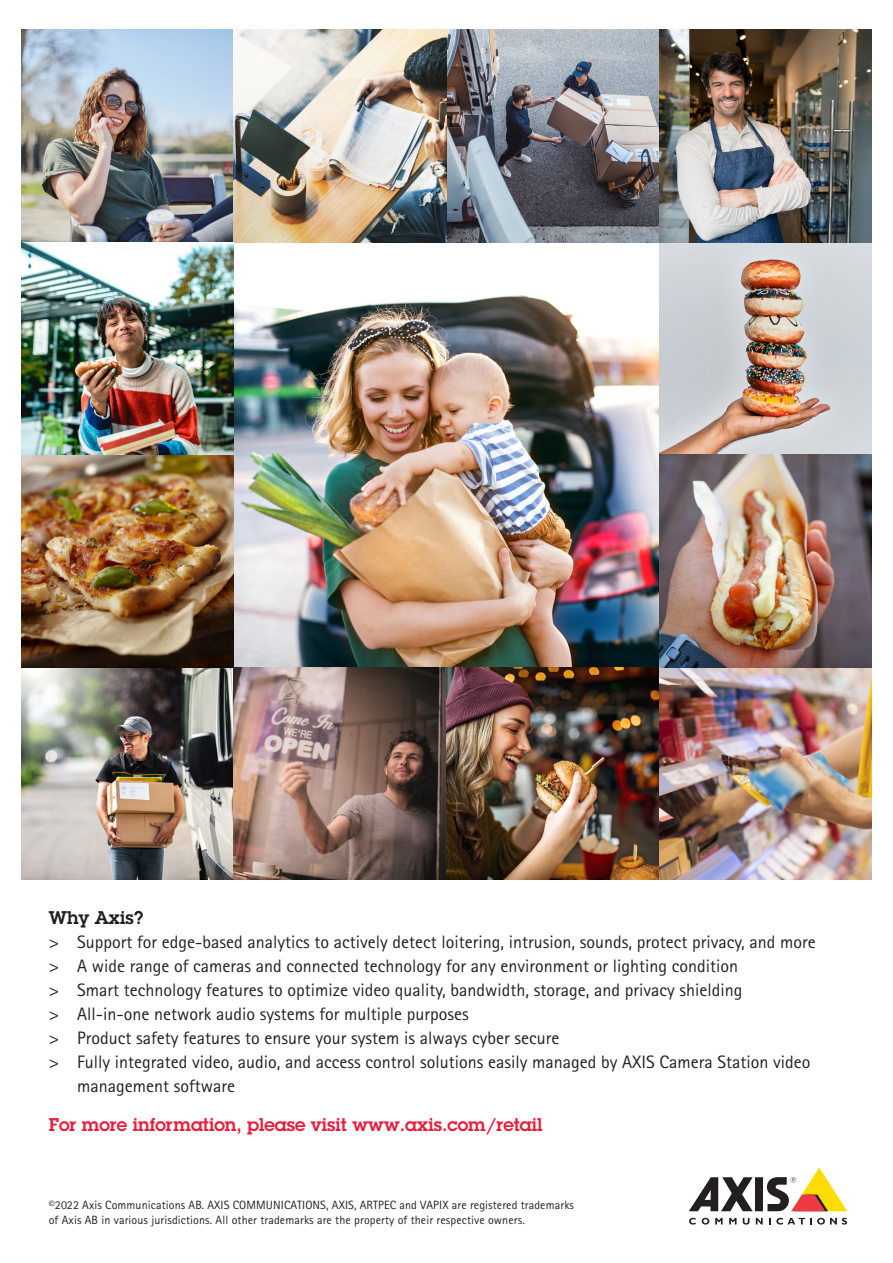
<style>
.page{position:relative;width:893px;height:1263px;background:#fff}
.page>*{position:absolute;margin:0;border:0;box-sizing:border-box;transform-origin:0 0}
.t1{font:18px/24px "Rotis Sans Serif Pro";color:#231f20}
.t2{font:600 18px "Lubalin Graph ECG";color:#ed1a3a}
.t3{font:600 18px "Lubalin Graph ECG";color:#231f20}
.t4{font:12px/15px "Rotis Sans Serif Pro";letter-spacing:.01em;color:#231f20}
</style>
<div class="page">
<div style="left:755px;top:1177px;width:8px;height:34px;background:#231f20"></div>
<svg style="left:689px;top:1177px;width:64px;height:34px"></svg>
<svg style="left:767px;top:1167px;width:80px;height:44px"></svg>
<svg style="left:689px;top:1218px;width:7px;height:6px"></svg>
<svg style="left:702px;top:1218px;width:7px;height:6px"></svg>
<svg style="left:715px;top:1218px;width:8px;height:6px"></svg>
<svg style="left:729px;top:1218px;width:7px;height:6px"></svg>
<svg style="left:743px;top:1218px;width:6px;height:6px"></svg>
<svg style="left:756px;top:1218px;width:7px;height:6px"></svg>
<svg style="left:769px;top:1218px;width:78px;height:6px"></svg>
<img style="left:21px;top:29px;width:851px;height:851px">
<img style="left:21px;top:667px;width:213px;height:213px">
<img style="left:21px;top:455px;width:213px;height:212px">
<img style="left:21px;top:242px;width:213px;height:213px">
<p class="t3" style="left:49px;top:905px;width:96px">Why Axis?</p>
<p class="t1" style="left:49px;top:930px;width:768px">&gt; Support for edge-based analytics to actively detect loitering, intrusion, sounds, protect privacy, and more</p>
<p class="t1" style="left:49px;top:954px;width:691px">&gt; A wide range of cameras and connected technology for any environment or lighting condition</p>
<p class="t1" style="left:49px;top:978px;width:695px">&gt; Smart technology features to optimize video quality, bandwidth, storage, and privacy shielding</p>
<p class="t1" style="left:49px;top:1002px;width:422px">&gt; All-in-one network audio systems for multiple purposes</p>
<p class="t1" style="left:49px;top:1026px;width:512px">&gt; Product safety features to ensure your system is always cyber secure</p>
<p class="t1" style="left:77px;top:1050px;width:735px;text-indent:-28px">&gt; Fully integrated video, audio, and access control solutions easily managed by AXIS Camera Station video management software</p>
<p class="t2" style="left:49px;top:1112px;width:495px">For more information, please visit www.axis.com/retail</p>
<p class="t4" style="left:49px;top:1197px;width:527px">©2022 Axis Communications AB. AXIS COMMUNICATIONS, AXIS, ARTPEC and VAPIX are registered trademarks of Axis AB in various jurisdictions. All other trademarks are the property of their respective owners.</p>
</div>
